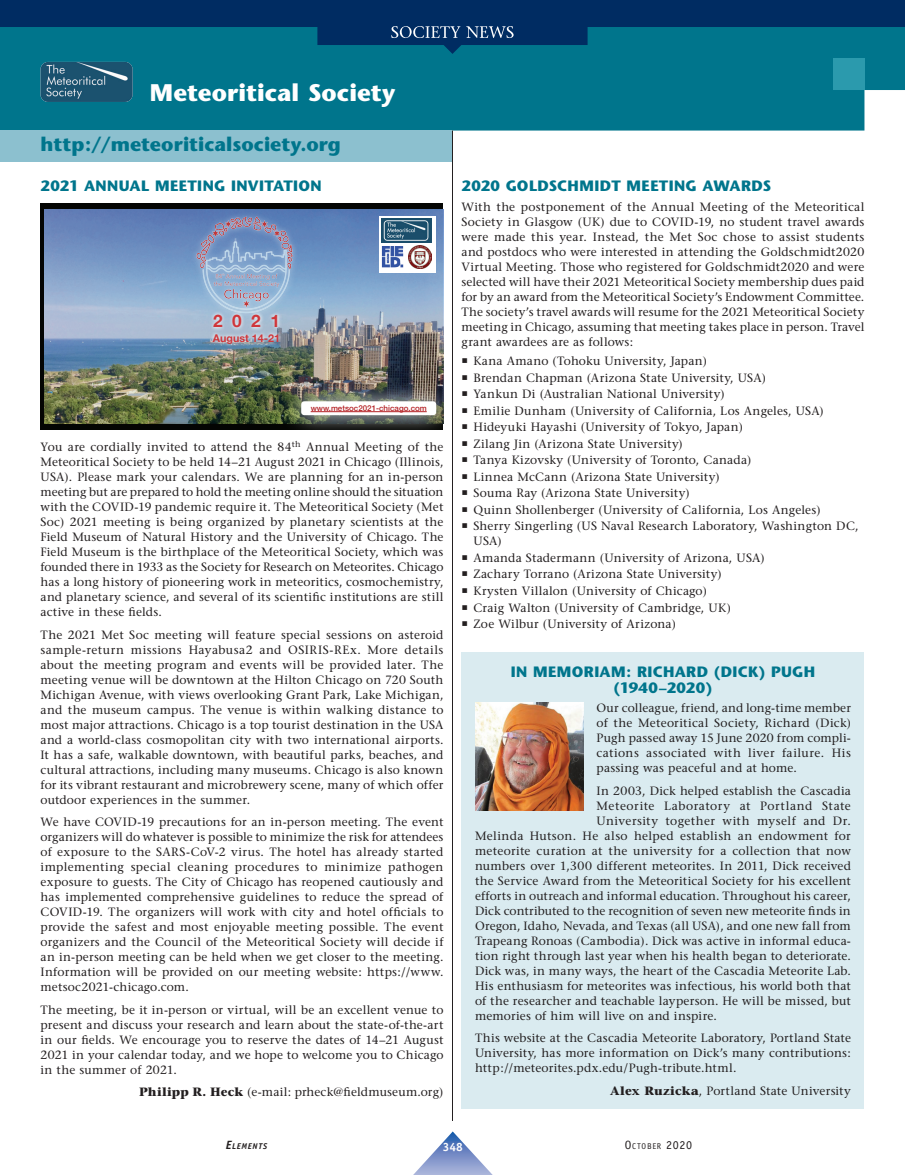
<style>
.page{position:relative;width:905px;height:1175px;background:#fff}
.page>*{position:absolute;margin:0;border:0;box-sizing:border-box;transform-origin:0 0}
.t1{font:700 24px "Stone Sans";letter-spacing:.005em;color:#fff}
.t2{font:700 19.5px "Stone Sans";color:#00758c}
.t3{font:700 17.25px "Helvetica Neue";color:#cf363a}
.t4{font:700 15px/15.8px "Stone Sans";letter-spacing:.02em;color:#00758c;text-align:center}
.t5{font:12px/15px "Stone Serif";letter-spacing:.015em;color:#231f20;text-align:justify}
.t6{font:12px "Stone Serif";letter-spacing:.04em;color:#231f20}
.t7{font:12px "Stone Serif";letter-spacing:.035em;color:#231f20}
.t8{font:700 12px "Officina Sans";color:#fcfcfc}
.t9{font:700 10.65px "Helvetica Neue";color:#cf363a}
.t10{font:8.4px "Officina Sans";letter-spacing:.085em;color:#231f20}
.t11{font:italic 700 8.4px "Officina Sans";letter-spacing:.08em;color:#231f20}
.t12{font:500 7.95px "Helvetica Neue";color:#b31f23}
.s1{font-weight:700}
.s2{font-size:12px}
</style>
<div class="page">
<div style="left:0;top:54px;width:904px;height:76px;background:#00758c"></div>
<div style="left:832px;top:58px;width:32px;height:32px;background:#2b9aad"></div>
<img style="left:40px;top:62px;width:93px;height:40px">
<div style="left:0;top:130px;width:452px;height:32px;background:#8cc0cf"></div>
<hr style="left:452px;top:130px;width:1px;height:990px;background:#231f20">
<div style="left:461px;top:652px;width:403px;height:456px;background:#daebf0"></div>
<img style="left:475px;top:702px;width:108px;height:108px">
<div style="left:40px;top:203px;width:403px;height:226px;background:#040503"></div>
<img style="left:44px;top:209px;width:399px;height:214px">
<img style="left:186px;top:209px;width:118px;height:132px">
<img style="left:193px;top:209px;width:105px;height:126px">
<img style="left:280px;top:380px;width:163px;height:49px">
<svg style="left:301px;top:401px;width:135px;height:14px"></svg>
<hr style="left:311px;top:411px;width:116px;height:1px;background:#b31f23">
<img style="left:209px;top:311px;width:73px;height:37px">
<div style="left:379px;top:216px;width:57px;height:56px;background:#fff"></div>
<img style="left:382px;top:218px;width:50px;height:25px">
<img style="left:382px;top:246px;width:21px;height:22px">
<svg style="left:408px;top:245px;width:24px;height:17px"></svg>
<img style="left:409px;top:246px;width:22px;height:23px">
<svg style="left:0;top:0;width:904px;height:54px;fill:#002c62"></svg>
<svg style="left:414px;top:1131px;width:78px;height:43px"></svg>
<svg style="left:391px;top:26px;width:122px;height:12px"></svg>
<h1 class="t1" style="left:150px;top:78px;width:247px">Meteoritical Society</h1>
<h2 class="t2" style="left:40px;top:133px;width:302px">http://meteoriticalsociety.org</h2>
<p class="t4" style="left:40px;top:178px;width:283px">2021 ANNUAL MEETING INVITATION</p>
<h3 class="t3" style="left:213px;top:307px;width:68px">2 0 2 1</h3>
<p class="t9" style="left:213px;top:329px;width:69px">August 14-21</p>
<p class="t12" style="left:311px;top:402px;width:118px">www.metsoc2021-chicago.com</p>
<p class="t5" style="left:40px;top:439px;width:404px">You are cordially invited to attend the 84<sup>th</sup> Annual Meeting of the Meteoritical Society to be held 14–21 August 2021 in Chicago (Illinois, USA). Please mark your calendars. We are planning for an in-person meeting but are prepared to hold the meeting online should the situation with the COVID-19 pandemic require it. The Meteoritical Society (Met Soc) 2021 meeting is being organized by planetary scientists at the Field Museum of Natural History and the University of Chicago. The Field Museum is the birthplace of the Meteoritical Society, which was founded there in 1933 as the Society for Research on Meteorites. Chicago has a long history of pioneering work in meteoritics, cosmochemistry, and planetary science, and several of its scientific institutions are still active in these fields.</p>
<p class="t5" style="left:40px;top:627px;width:404px">The 2021 Met Soc meeting will feature special sessions on asteroid sample-return missions Hayabusa2 and OSIRIS-REx. More details about the meeting program and events will be provided later. The meeting venue will be downtown at the Hilton Chicago on 720 South Michigan Avenue, with views overlooking Grant Park, Lake Michigan, and the museum campus. The venue is within walking distance to most major attractions. Chicago is a top tourist destination in the USA and a world-class cosmopolitan city with two international airports.<br>It has a safe, walkable downtown, with beautiful parks, beaches, and cultural attractions, including many museums. Chicago is also known for its vibrant restaurant and microbrewery scene, many of which offer outdoor experiences in the summer.</p>
<p class="t5" style="left:40px;top:814px;width:404px">We have COVID-19 precautions for an in-person meeting. The event organizers will do whatever is possible to minimize the risk for attendees of exposure to the SARS-CoV-2 virus. The hotel has already started implementing special cleaning procedures to minimize pathogen exposure to guests. The City of Chicago has reopened cautiously and has implemented comprehensive guidelines to reduce the spread of COVID-19. The organizers will work with city and hotel officials to provide the safest and most enjoyable meeting possible. The event organizers and the Council of the Meteoritical Society will decide if an in-person meeting can be held when we get closer to the meeting.<br>Information will be provided on our meeting website: https://www. metsoc2021-chicago.com.</p>
<p class="t5" style="left:40px;top:1002px;width:404px">The meeting, be it in-person or virtual, will be an excellent venue to present and discuss your research and learn about the state-of-the-art in our fields. We encourage you to reserve the dates of 14–21 August 2021 in your calendar today, and we hope to welcome you to Chicago in the summer of 2021.</p>
<p class="t5" style="left:139px;top:1084px;width:306px"><span class="s1">Philipp R. Heck</span> (e-mail: prheck@fieldmuseum.org)</p>
<p class="t4" style="left:461px;top:178px;width:311px">2020 GOLDSCHMIDT MEETING AWARDS</p>
<p class="t5" style="left:461px;top:199px;width:404px">With the postponement of the Annual Meeting of the Meteoritical Society in Glasgow (UK) due to COVID-19, no student travel awards were made this year. Instead, the Met Soc chose to assist students and postdocs who were interested in attending the Goldschmidt2020<br>Virtual Meeting. Those who registered for Goldschmidt2020 and were selected will have their 2021 Meteoritical Society membership dues paid for by an award from the Meteoritical Society’s Endowment Committee.<br>The society’s travel awards will resume for the 2021 Meteoritical Society meeting in Chicago, assuming that meeting takes place in person. Travel grant awardees are as follows:</p>
<p class="t5" style="left:473px;top:353px;width:386px;line-height:16.5px;text-align:left">Kana Amano (Tohoku University, Japan)<br>Brendan Chapman (Arizona State University, USA)<br>Yankun Di (Australian National University)<br>Emilie Dunham (University of California, Los Angeles, USA)<br>Hideyuki Hayashi (University of Tokyo, Japan)<br>Zilang Jin (Arizona State University)<br>Tanya Kizovsky (University of Toronto, Canada)<br>Linnea McCann (Arizona State University)<br>Souma Ray (Arizona State University)<br>Quinn Shollenberger (University of California, Los Angeles)<br>Sherry Singerling (US Naval Research Laboratory, Washington DC,</p>
<p class="t5" style="left:473px;top:533px;width:292px;line-height:16.5px;text-align:left">USA)<br>Amanda Stadermann (University of Arizona, USA)<br>Zachary Torrano (Arizona State University)<br>Krysten Villalon (University of Chicago)<br>Craig Walton (University of Cambridge, UK)<br>Zoe Wilbur (University of Arizona)</p>
<p class="t4" style="left:511px;top:663px;width:306px">IN MEMORIAM: RICHARD (DICK) PUGH (1940–2020)</p>
<p class="t5" style="left:596px;top:700px;width:256px">Our colleague, friend, and long-time member of the Meteoritical Society, Richard (Dick)<br>Pugh passed away 15 June 2020 from compli&shy;cations associated with liver failure. His passing was peaceful and at home.</p>
<p class="t5" style="left:596px;top:783px;width:256px">In 2003, Dick helped establish the Cascadia</p>
<p class="t6" style="left:596px;top:798px;width:256px">Meteorite Laboratory at Portland State</p>
<p class="t7" style="left:596px;top:813px;width:256px">University together with myself and Dr.</p>
<p class="t5" style="left:475px;top:828px;width:377px">Melinda Hutson. He also helped establish an endowment for</p>
<p class="t5" style="left:475px;top:843px;width:377px">meteorite curation at the university for a collection that now</p>
<p class="t5" style="left:475px;top:858px;width:377px">numbers over 1,300 different meteorites. In 2011, Dick received</p>
<p class="t5" style="left:475px;top:873px;width:377px">the Service Award from the Meteoritical Society for his excellent</p>
<p class="t5" style="left:475px;top:888px;width:377px">efforts in outreach and informal education. Throughout his career,</p>
<p class="t5" style="left:475px;top:903px;width:377px">Dick contributed to the recognition of seven new meteorite finds in</p>
<p class="t5" style="left:475px;top:918px;width:377px">Oregon, Idaho, Nevada, and Texas (all USA), and one new fall from</p>
<p class="t5" style="left:475px;top:933px;width:377px">Trapeang Ronoas (Cambodia). Dick was active in informal educa-</p>
<p class="t5" style="left:475px;top:948px;width:377px">tion right through last year when his health began to deteriorate.</p>
<p class="t5" style="left:475px;top:963px;width:377px">Dick was, in many ways, the heart of the Cascadia Meteorite Lab.</p>
<p class="t5" style="left:475px;top:978px;width:377px">His enthusiasm for meteorites was infectious, his world both that</p>
<p class="t5" style="left:475px;top:993px;width:377px">of the researcher and teachable layperson. He will be missed, but</p>
<p class="t5" style="left:475px;top:1008px;width:243px">memories of him will live on and inspire.</p>
<p class="t5" style="left:475px;top:1030px;width:377px">This website at the Cascadia Meteorite Laboratory, Portland State University, has more information on Dick’s many contributions: http://meteorites.pdx.edu/Pugh-tribute.html.</p>
<p class="t5" style="left:610px;top:1083px;width:242px"><span class="s1">Alex Ruzicka</span>, Portland State University</p>
<p class="t11" style="left:226px;top:1141px;width:43px"><span class="s2">E</span>LEMENTS</p>
<p class="t8" style="left:443px;top:1139px;width:22px">348</p>
<p class="t10" style="left:624px;top:1141px;width:69px"><span class="s2">O</span>CTOBER <span class="s2">2020</span></p>
</div>
